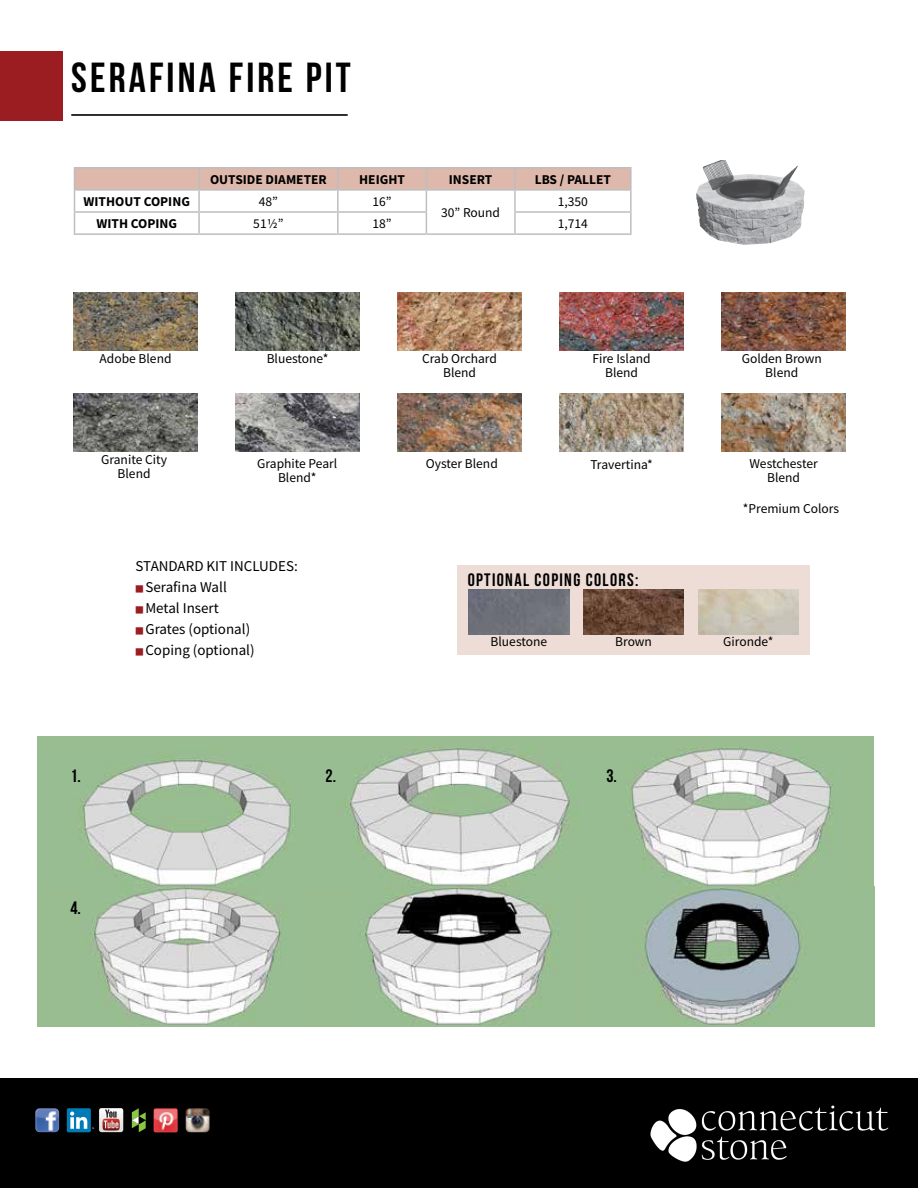
<style>
.page{position:relative;width:918px;height:1188px;background:#fff}
.page>*{position:absolute;margin:0;border:0;box-sizing:border-box;transform-origin:0 0}
.t1{font:42px "Bebas Neue";letter-spacing:.075em;color:#000}
.t2{font:18px "Bebas Neue";letter-spacing:.075em;color:#000}
.t3{font:700 18px "Bebas Neue";color:#000}
.t4{font:15px "Source Sans Pro";color:#000}
.t5{font:13.5px/13.5px "Source Sans Pro";color:#000;text-align:center}
.t6{font:700 13.5px "Source Sans Pro";color:#000}
.s1{font-size:9px;color:#9b1c21}
</style>
<div class="page">
<svg style="left:457px;top:565px;width:353px;height:90px;background:#e4d5cc"></svg>
<div style="left:0;top:51px;width:63px;height:69px;background:#9b1c21"></div>
<hr style="left:71px;top:114px;width:277px;height:2px;background:#000">
<div style="left:0;top:1079px;width:918px;height:109px;background:#000"></div>
<svg style="left:132px;top:1108px;width:14px;height:24px"></svg>
<img style="left:154px;top:1108px;width:24px;height:24px">
<div style="left:67px;top:1108px;width:24px;height:24px;background:#007bb6;border-radius:2px"></div>
<svg style="left:70px;top:1108px;width:53px;height:24px"></svg>
<img style="left:186px;top:1108px;width:24px;height:24px">
<img style="left:35px;top:1108px;width:24px;height:24px">
<img style="left:74px;top:293px;width:123px;height:57px">
<img style="left:236px;top:293px;width:123px;height:57px">
<img style="left:398px;top:293px;width:123px;height:57px">
<img style="left:560px;top:293px;width:123px;height:57px">
<img style="left:722px;top:293px;width:123px;height:57px">
<img style="left:74px;top:394px;width:123px;height:58px">
<img style="left:236px;top:394px;width:123px;height:58px">
<img style="left:398px;top:394px;width:123px;height:58px">
<img style="left:560px;top:394px;width:123px;height:58px">
<img style="left:722px;top:394px;width:123px;height:58px">
<img style="left:696px;top:160px;width:109px;height:85px">
<img style="left:469px;top:590px;width:100px;height:44px">
<img style="left:583px;top:590px;width:101px;height:44px">
<hr style="left:74px;top:167px;width:125px;height:2px;background:#bcbec0">
<hr style="left:199px;top:167px;width:139px;height:2px;background:#bcbec0">
<hr style="left:338px;top:167px;width:88px;height:2px;background:#bcbec0">
<hr style="left:426px;top:167px;width:89px;height:2px;background:#bcbec0">
<hr style="left:515px;top:167px;width:117px;height:2px;background:#bcbec0">
<hr style="left:630px;top:169px;width:2px;height:20px;background:#bcbec0">
<hr style="left:515px;top:189px;width:117px;height:2px;background:#bcbec0">
<hr style="left:630px;top:191px;width:2px;height:20px;background:#bcbec0">
<svg style="left:74px;top:168px;width:557px;height:65px"></svg>
<hr style="left:514px;top:211px;width:118px;height:2px;background:#bcbec0">
<hr style="left:514px;top:213px;width:2px;height:20px;background:#bcbec0">
<hr style="left:630px;top:213px;width:2px;height:20px;background:#bcbec0">
<hr style="left:74px;top:233px;width:125px;height:2px;background:#bcbec0">
<hr style="left:199px;top:233px;width:139px;height:2px;background:#bcbec0">
<hr style="left:338px;top:233px;width:88px;height:2px;background:#bcbec0">
<hr style="left:426px;top:233px;width:89px;height:2px;background:#bcbec0">
<hr style="left:515px;top:233px;width:117px;height:2px;background:#bcbec0">
<div style="left:38px;top:736px;width:836px;height:291px;background:#99bd91"></div>
<img style="left:79px;top:756px;width:215px;height:131px">
<img style="left:344px;top:748px;width:233px;height:139px">
<img style="left:627px;top:748px;width:206px;height:139px">
<img style="left:90px;top:887px;width:191px;height:138px">
<img style="left:638px;top:887px;width:237px;height:139px">
<img style="left:360px;top:887px;width:193px;height:138px">
<img style="left:650px;top:1105px;width:239px;height:57px">
<h1 class="t1" style="left:71px;top:55px;width:281px">SERAFINA FIRe PIT</h1>
<p class="t6" style="left:210px;top:170px;width:118px">OUTSIDE DIAMETER</p>
<p class="t6" style="left:359px;top:170px;width:47px">HEIGHT</p>
<p class="t6" style="left:449px;top:170px;width:45px">INSERT</p>
<p class="t6" style="left:535px;top:170px;width:78px">LBS / PALLET</p>
<p class="t6" style="left:84px;top:192px;width:108px">WITHOUT COPING</p>
<p class="t5" style="left:259px;top:195px;width:21px">48”</p>
<p class="t5" style="left:373px;top:195px;width:21px">16”</p>
<p class="t5" style="left:558px;top:195px;width:32px">1,350</p>
<p class="t5" style="left:441px;top:206px;width:60px">30” Round</p>
<p class="t6" style="left:96px;top:215px;width:82px">WITH COPING</p>
<p class="t5" style="left:253px;top:217px;width:32px">511/2”</p>
<p class="t5" style="left:373px;top:217px;width:21px">18”</p>
<p class="t5" style="left:558px;top:217px;width:32px">1,714</p>
<p class="t5" style="left:100px;top:352px;width:73px">Adobe Blend</p>
<p class="t5" style="left:101px;top:453px;width:67px">Granite City<br>Blend</p>
<p class="t5" style="left:267px;top:352px;width:63px">Bluestone*</p>
<p class="t5" style="left:422px;top:352px;width:76px">Crab Orchard<br>Blend</p>
<p class="t5" style="left:257px;top:457px;width:82px">Graphite Pearl<br>Blend*</p>
<p class="t5" style="left:426px;top:457px;width:74px">Oyster Blend</p>
<p class="t5" style="left:592px;top:352px;width:60px">Fire Island<br>Blend</p>
<p class="t5" style="left:590px;top:458px;width:64px">Travertina*</p>
<p class="t5" style="left:742px;top:352px;width:82px">Golden Brown<br>Blend</p>
<p class="t5" style="left:749px;top:457px;width:70px">Westchester<br>Blend</p>
<p class="t5" style="left:743px;top:502px;width:98px">*Premium Colors</p>
<p class="t4" style="left:136px;top:557px;width:164px">STANDARD KIT INCLUDES:</p>
<p class="t4" style="left:136px;top:578px;width:93px"><span class="s1">■</span> Serafina Wall</p>
<p class="t4" style="left:136px;top:599px;width:85px"><span class="s1">■</span> Metal Insert</p>
<p class="t4" style="left:136px;top:620px;width:116px"><span class="s1">■</span> Grates (optional)</p>
<p class="t4" style="left:136px;top:641px;width:121px"><span class="s1">■</span> Coping (optional)</p>
<h2 class="t2" style="left:468px;top:570px;width:172px">OPTIONAL COPING COLORS:</h2>
<p class="t5" style="left:491px;top:635px;width:58px">Bluestone</p>
<p class="t5" style="left:615px;top:635px;width:38px">Brown</p>
<p class="t5" style="left:723px;top:635px;width:52px">Gironde*</p>
<h2 class="t3" style="left:71px;top:766px;width:12px">1.</h2>
<h2 class="t3" style="left:326px;top:766px;width:12px">2.</h2>
<h2 class="t3" style="left:607px;top:766px;width:12px">3.</h2>
<h2 class="t3" style="left:71px;top:898px;width:12px">4.</h2>
</div>
